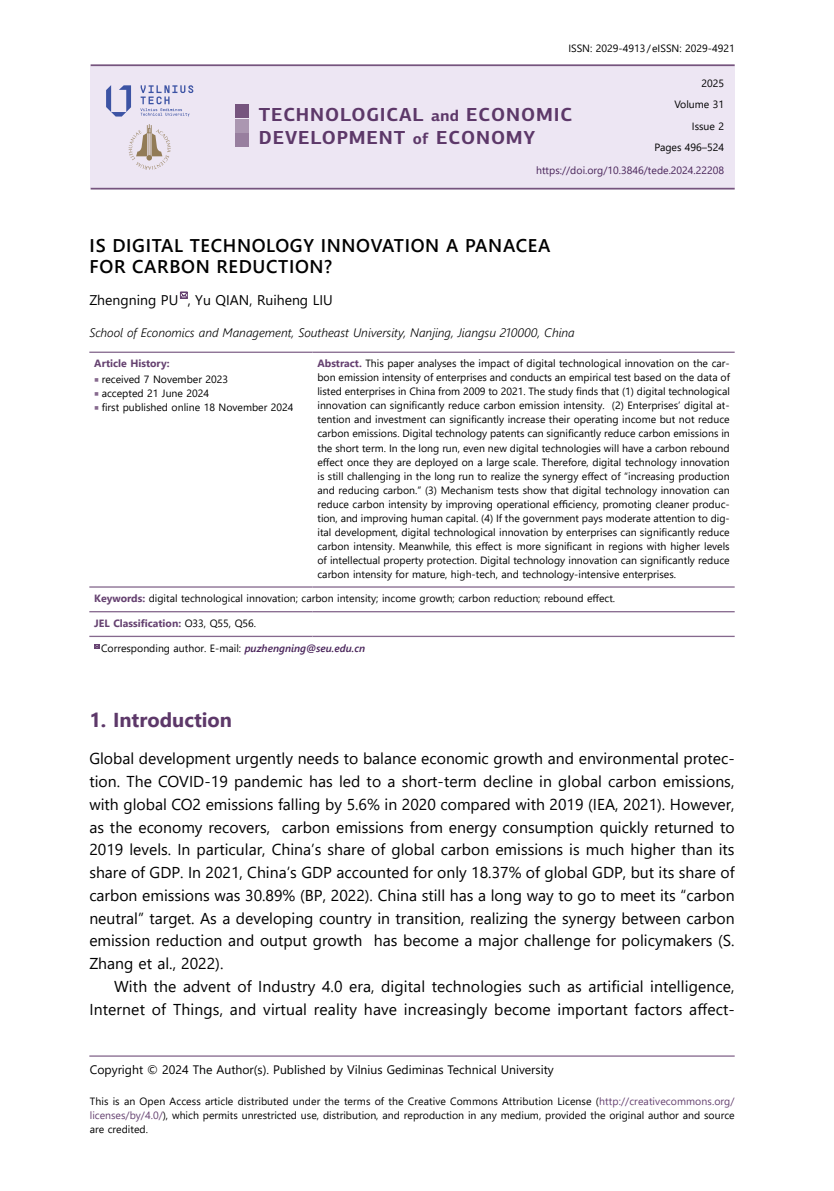
<style>
.page{position:relative;width:834px;height:1191px;background:#fff}
.page>*{position:absolute;margin:0;border:0;box-sizing:border-box;transform-origin:0 0}
._01{font:700 20.12px "Segoe UI";color:#5d3869}
.t1{font:700 18.9px "PF Centro Sans Pro";letter-spacing:.045em;color:#5d3869}
.t2{font:600 18.38px/21px "Segoe UI";letter-spacing:.035em;color:#000}
._00{font:15.75px/22.8px "Segoe UI";letter-spacing:.005em;color:#000;text-align:justify}
.t3{font:14px "Segoe UI";color:#000}
.t4{font:italic 300 12.25px "Segoe UI";color:#000}
.t5{font:12.25px "Segoe UI";color:#000}
.t6{font:10.5px/14px "Segoe UI";color:#000;text-align:justify}
.t7{font:700 10.5px "Segoe UI";color:#654170}
.t8{font:10.5px "Segoe UI";color:#482359}
.s1{font-size:15.75px}
.s2{font-weight:700;color:#654170}
.s3{font-family:"Minion Pro";font-size:12.25px;color:#86698e}
.s4{font-weight:400;color:#000}
.s5{font-weight:600;font-style:italic;color:#482359}
.s6{color:#654170}
</style>
<div class="page">
<hr style="left:89px;top:1055px;width:645px;height:1px;background:#86698e">
<div style="left:91px;top:66px;width:643px;height:122px;background:#ede6f3"></div>
<hr style="left:91px;top:64px;width:643px;height:2px;background:#76547e">
<hr style="left:91px;top:188px;width:643px;height:1px;background:#76547e">
<div style="left:235px;top:105px;width:13px;height:13px;background:#76547e"></div>
<div style="left:235px;top:133px;width:13px;height:14px;background:#987f9f"></div>
<div style="left:235px;top:119px;width:13px;height:13px;background:#ab97b1"></div>
<svg style="left:106px;top:85px;width:25px;height:32px"></svg>
<svg style="left:141px;top:85px;width:52px;height:32px"></svg>
<svg style="left:129px;top:124px;width:42px;height:46px"></svg>
<hr style="left:89px;top:351px;width:223px;height:2px;background:#86698e">
<hr style="left:312px;top:351px;width:422px;height:2px;background:#86698e">
<hr style="left:89px;top:586px;width:223px;height:1px;background:#86698e">
<hr style="left:312px;top:586px;width:422px;height:1px;background:#86698e">
<hr style="left:89px;top:611px;width:223px;height:1px;background:#86698e">
<hr style="left:312px;top:611px;width:422px;height:1px;background:#86698e">
<hr style="left:89px;top:636px;width:223px;height:1px;background:#86698e">
<hr style="left:312px;top:636px;width:422px;height:1px;background:#86698e">
<svg style="left:179px;top:291px;width:9px;height:8px"></svg>
<svg style="left:94px;top:644px;width:6px;height:5px"></svg>
<p class="t6" style="left:568px;top:41px;width:168px">ISSN: 2029-4913/eISSN: 2029-4921</p>
<p class="t6" style="left:701px;top:76px;width:24px">2025</p>
<p class="t6" style="left:674px;top:97px;width:51px">Volume 31</p>
<p class="t6" style="left:691px;top:118px;width:34px">Issue 2</p>
<p class="t6" style="left:654px;top:139px;width:71px">Pages 496–524</p>
<p class="t8" style="left:536px;top:160px;width:189px">https://doi.org/10.3846/tede.2024.22208</p>
<p class="t1" style="left:259px;top:102px;width:315px">TECHNOLOGICAL <span class="s1">and</span> ECONOMIC</p>
<p class="t1" style="left:259px;top:125px;width:278px">DEVELOPMENT <span class="s1">of</span> ECONOMY</p>
<p class="t2" style="left:90px;top:233px;width:462px">IS DIGITAL TECHNOLOGY INNOVATION A PANACEA<br>FOR CARBON REDUCTION?</p>
<p class="t3" style="left:89px;top:287px;width:245px">Zhengning PU , Yu QIAN, Ruiheng LIU</p>
<p class="t4" style="left:89px;top:321px;width:487px">School of Economics and Management, Southeast University, Nanjing, Jiangsu 210000, China</p>
<p class="t7" style="left:94px;top:354px;width:77px">Article History:</p>
<p class="t6" style="left:317px;top:356px;width:414px"><span class="s2">Abstract.</span> This paper analyses the impact of digital technological innovation on the car&shy;bon emission intensity of enterprises and conducts an empirical test based on the data of listed enterprises in China from 2009 to 2021. The study finds that (1) digital technological innovation can significantly reduce carbon emission intensity. (2) Enterprises’ digital at&shy;tention and investment can significantly increase their operating income but not reduce carbon emissions. Digital technology patents can significantly reduce carbon emissions in the short term. In the long run, even new digital technologies will have a carbon rebound effect once they are deployed on a large scale. Therefore, digital technology innovation is still challenging in the long run to realize the synergy effect of “increasing production and reducing carbon.” (3) Mechanism tests show that digital technology innovation can reduce carbon intensity by improving operational efficiency, promoting cleaner produc&shy;tion, and improving human capital. (4) If the government pays moderate attention to dig&shy;ital development, digital technological innovation by enterprises can significantly reduce carbon intensity. Meanwhile, this effect is more significant in regions with higher levels of intellectual property protection. Digital technology innovation can significantly reduce carbon intensity for mature, high-tech, and technology-intensive enterprises.</p>
<p class="t6" style="left:94px;top:372px;width:135px"><span class="s3">■</span> received 7 November 2023</p>
<p class="t6" style="left:94px;top:386px;width:116px"><span class="s3">■</span> accepted 21 June 2024</p>
<p class="t6" style="left:94px;top:400px;width:201px"><span class="s3">■</span> first published online 18 November 2024</p>
<p class="t6" style="left:94px;top:590px;width:522px"><span class="s2">Keywords:</span> digital technological innovation; carbon intensity; income growth; carbon reduction; rebound effect.</p>
<p class="t7" style="left:94px;top:613px;width:163px">JEL Classification: <span class="s4">O33, Q55, Q56.</span></p>
<p class="t6" style="left:101px;top:640px;width:265px">Corresponding author. E-mail: <span class="s5">puzhengning@seu.edu.cn</span></p>
<p class="_01" style="left:89px;top:700px;width:144px">1. Introduction</p>
<p class="_00" style="left:89px;top:746px;width:646px">Global development urgently needs to balance economic growth and environmental protec&shy;tion. The COVID-19 pandemic has led to a short-term decline in global carbon emissions, with global CO2 emissions falling by 5.6% in 2020 compared with 2019 (IEA, 2021). However, as the economy recovers, carbon emissions from energy consumption quickly returned to 2019 levels. In particular, China’s share of global carbon emissions is much higher than its share of GDP. In 2021, China’s GDP accounted for only 18.37% of global GDP, but its share of carbon emissions was 30.89% (BP, 2022). China still has a long way to go to meet its “carbon neutral” target. As a developing country in transition, realizing the synergy between carbon emission reduction and output growth has become a major challenge for policymakers (S.<br>Zhang et al., 2022).</p>
<p class="_00" style="left:89px;top:973px;width:646px;text-align:right">With the advent of Industry 4.0 era, digital technologies such as artificial intelligence,<br>Internet of Things, and virtual reality have increasingly become important factors affect-</p>
<p class="t5" style="left:90px;top:1058px;width:465px">Copyright © 2024 The Author(s). Published by Vilnius Gediminas Technical University</p>
<p class="t6" style="left:90px;top:1093px;width:646px">This is an Open Access article distributed under the terms of the Creative Commons Attribution License (<span class="s6">http://creativecommons.org/ licenses/by/4.0/</span>), which permits unrestricted use, distribution, and reproduction in any medium, provided the original author and source are credited.</p>
</div>
